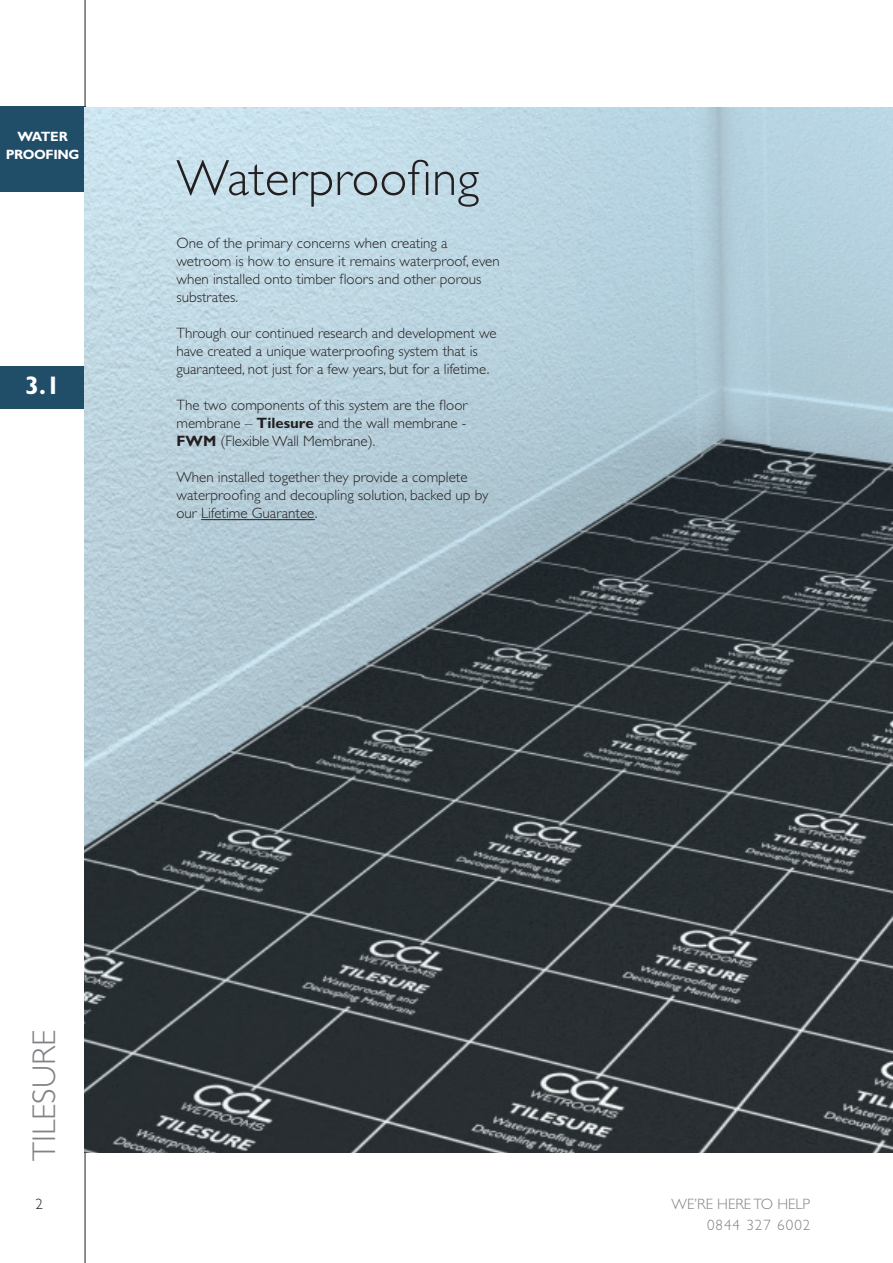
<style>
.page{position:relative;width:893px;height:1263px;background:#fff}
.page>*{position:absolute;margin:0;border:0;box-sizing:border-box;transform-origin:0 0}
.t1{font:300 51px "Gill Sans Std";letter-spacing:.005em;color:#231f20}
.t2{font:300 33px "Gill Sans Std";color:#808285}
.t3{font:700 25.5px "Gill Sans Std";color:#fff}
.t4{font:300 15px/18px "Gill Sans Std";color:#231f20}
.t5{font:300 15px/21.8px "Gill Sans Std";color:#808285;text-align:right}
.t6{font:700 13.5px/18.1px "Gill Sans Std";letter-spacing:-.03em;color:#fff;text-align:center}
.s1{font-weight:700}
</style>
<div class="page">
<div style="left:0;top:106px;width:85px;height:85px;background:#204d68"></div>
<div style="left:0;top:366px;width:85px;height:43px;background:#204d68"></div>
<hr style="left:85px;top:0;width:1px;height:1263px;background:#231f20">
<img style="left:85px;top:107px;width:808px;height:1045px">
<hr style="left:201px;top:519px;width:114px;height:1px;background:#231f20">
<p class="t6" style="left:6px;top:127px;width:75px">WATER<br>PROOFING</p>
<h3 class="t3" style="left:25px;top:370px;width:37px">3.1</h3>
<h1 class="t1" style="left:176px;top:149px;width:304px">Waterproofing</h1>
<p class="t4" style="left:176px;top:234px;width:325px">One of the primary concerns when creating a wetroom is how to ensure it remains waterproof, even when installed onto timber floors and other porous substrates.</p>
<p class="t4" style="left:176px;top:324px;width:322px">Through our continued research and development we have created a unique waterproofing system that is guaranteed, not just for a few years, but for a lifetime.</p>
<p class="t4" style="left:176px;top:396px;width:292px;text-align:justify">The two components of this system are the floor membrane – <span class="s1">Tilesure</span> and the wall membrane - <span class="s1">FWM</span> (Flexible Wall Membrane).</p>
<p class="t4" style="left:176px;top:468px;width:313px">When installed together they provide a complete waterproofing and decoupling solution, backed up by our Lifetime Guarantee.</p>
<h2 class="t2" style="left:25px;top:1161px;width:133px;rotate:-90deg">TILESURE</h2>
<p class="t4" style="left:35px;top:1195px;width:9px">2</p>
<p class="t5" style="left:672px;top:1193px;width:140px">WE’RE HERE TO HELP<br>0844 327 6002</p>
</div>
